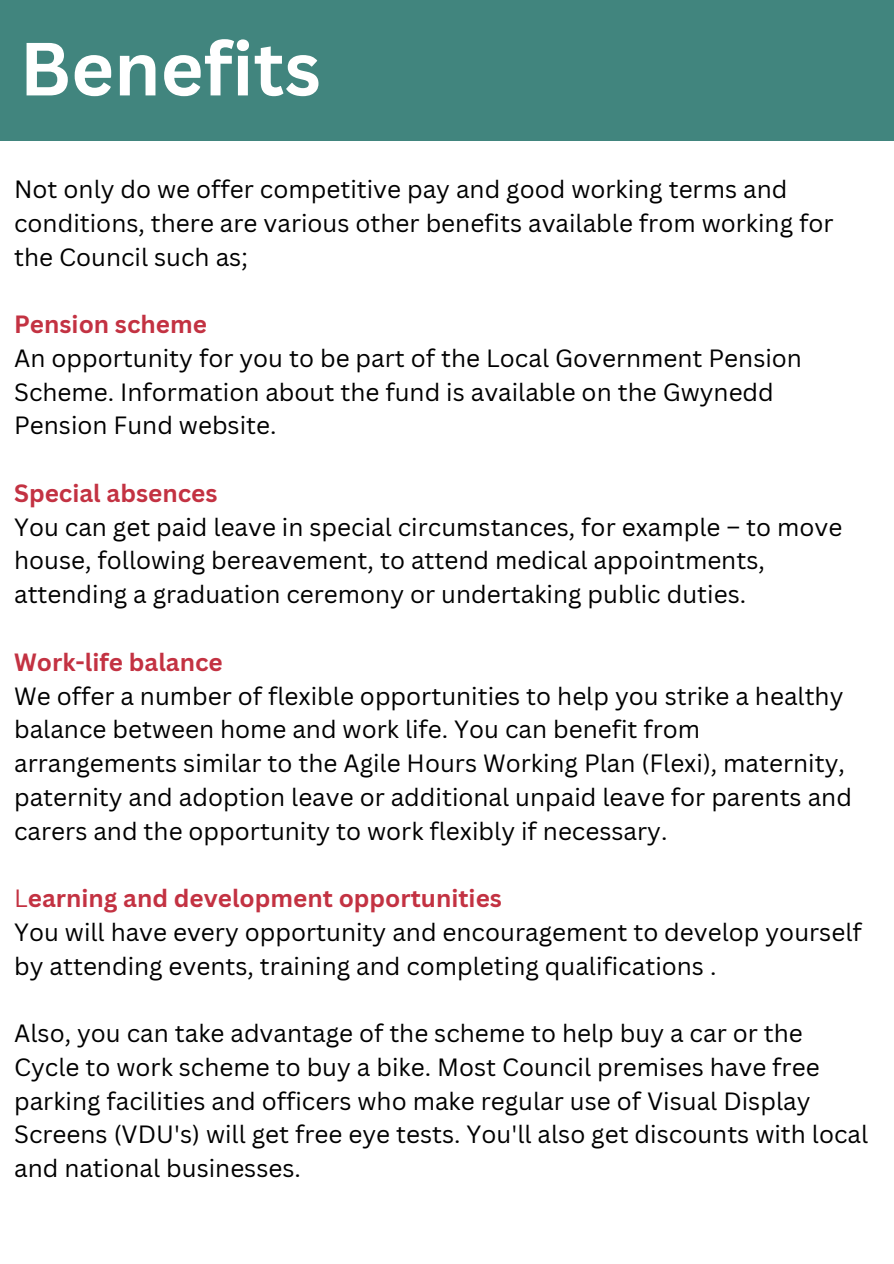
<style>
.page{position:relative;width:894px;height:1264px;background:#fff}
.page>*{position:absolute;margin:0;border:0;box-sizing:border-box;transform-origin:0 0}
.t1{font:700 73.5px "Canva Sans";color:#fff}
.t2{font:24.3px/33.8px "Canva Sans";color:#000}
.t3{font:700 24.3px "Canva Sans";color:#c33242}
.s1{color:#c33242}
.s2{font-weight:700;color:#c33242}
</style>
<div class="page">
<div style="left:0;top:0;width:893px;height:140px;background:#41857e"></div>
<h1 class="t1" style="left:20px;top:17px;width:302px">Benefits</h1>
<p class="t2" style="left:14px;top:172px;width:820px">Not only do we offer competitive pay and good working terms and conditions, there are various other benefits available from working for the Council such as;</p>
<p class="t3" style="left:14px;top:307px;width:194px">Pension scheme</p>
<p class="t2" style="left:14px;top:340px;width:789px">An opportunity for you to be part of the Local Government Pension<br>Scheme. Information about the fund is available on the Gwynedd<br>Pension Fund website.</p>
<p class="t3" style="left:14px;top:476px;width:205px">Special absences</p>
<p class="t2" style="left:14px;top:509px;width:829px">You can get paid leave in special circumstances, for example – to move house, following bereavement, to attend medical appointments, attending a graduation ceremony or undertaking public duties.</p>
<p class="t3" style="left:14px;top:644px;width:210px">Work-life balance</p>
<p class="t2" style="left:14px;top:678px;width:839px">We offer a number of flexible opportunities to help you strike a healthy balance between home and work life. You can benefit from arrangements similar to the Agile Hours Working Plan (Flexi), maternity, paternity and adoption leave or additional unpaid leave for parents and carers and the opportunity to work flexibly if necessary.</p>
<p class="t2" style="left:14px;top:880px;width:848px"><span class="s1">L</span><span class="s2">earning and development opportunities<br></span>You will have every opportunity and encouragement to develop yourself by attending events, training and completing qualifications .</p>
<p class="t2" style="left:14px;top:1015px;width:855px">Also, you can take advantage of the scheme to help buy a car or the Cycle to work scheme to buy a bike. Most Council premises have free parking facilities and officers who make regular use of Visual Display Screens (VDU's) will get free eye tests. You'll also get discounts with local and national businesses.</p>
</div>
